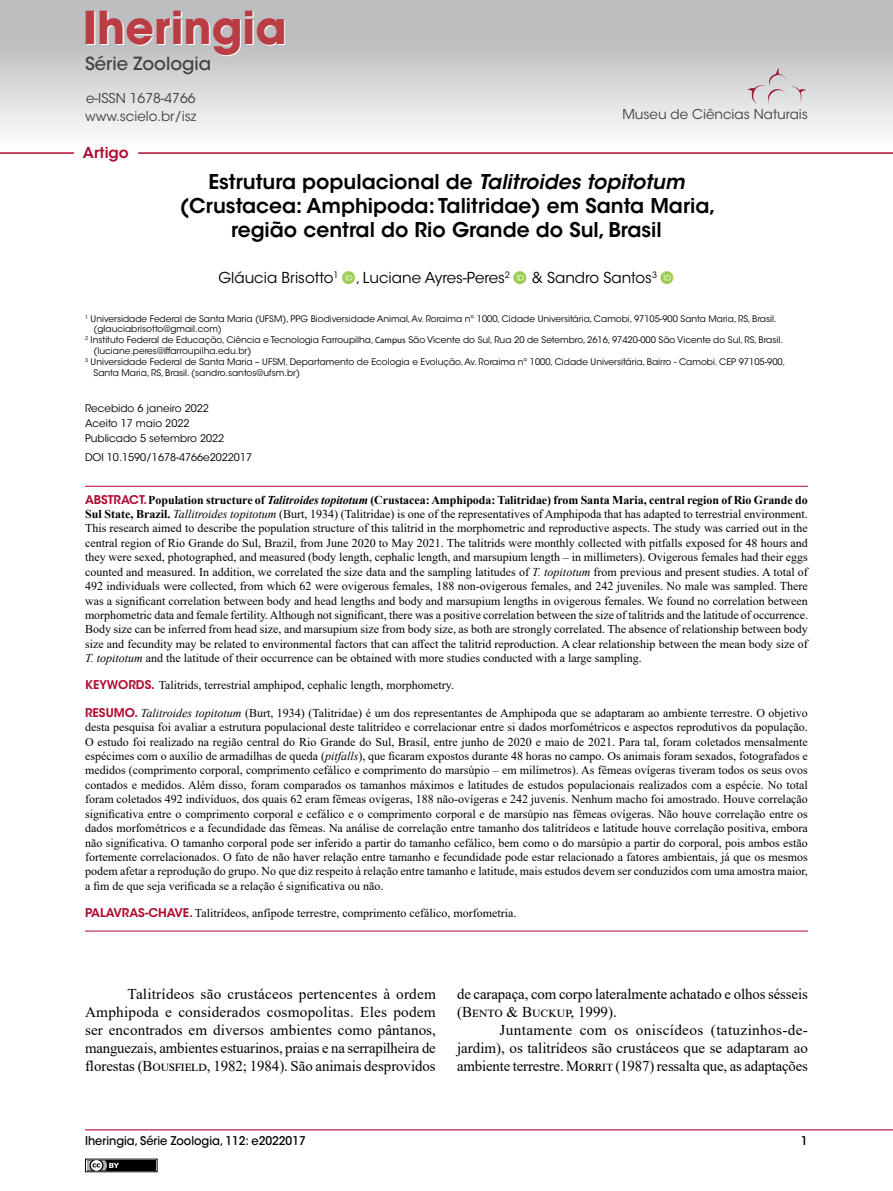
<style>
.page{position:relative;width:893px;height:1191px;background:#fff}
.page>*{position:absolute;margin:0;border:0;box-sizing:border-box;transform-origin:0 0}
.t1{font:700 45px "ITC Avant Garde Std";color:#ba3d44}
.t2{font:600 20.25px/24px "ITC Avant Garde Std";color:#000;text-align:center}
.t3{font:500 18px "ITC Avant Garde Std";color:#414042}
.t4{font:15px/18px "Times New Roman";letter-spacing:-.005em;color:#000;text-align:justify}
.t5{font:15px "ITC Avant Garde Std";color:#000}
.t6{font:600 15px "ITC Avant Garde Std";color:#af0a2f}
.t7{font:13.5px "ITC Avant Garde Std";color:#414042}
.t8{font:12px/14.4px "Times New Roman";color:#000;text-align:justify}
.t9{font:500 12px "ITC Avant Garde Std";color:#000;scale:.95 1}
.t10{font:500 12px "ITC Avant Garde Std";color:#000}
.t11{font:10.5px/15px "ITC Avant Garde Std";color:#000}
.t12{font:9px "ITC Avant Garde Std";color:#000}
.s1{font-style:italic}
.s2{font-family:"Myriad Pro"}
.s3{font-family:"ITC Avant Garde Std";font-weight:600;color:#af0a2f}
.s4{font-weight:700}
.s5{font-weight:700;font-style:italic}
</style>
<div class="page">
<hr style="left:85px;top:1129px;width:808px;height:1px;background:#af0a2f">
<div style="left:85px;top:1158px;width:73px;height:14px;border:1px solid #000"></div>
<div style="left:87px;top:1160px;width:69px;height:10px;background:#000"></div>
<svg style="left:87px;top:1160px;width:32px;height:10px"></svg>
<div style="left:0;top:0;width:893px;height:151px;background:linear-gradient(to bottom,#aeb0b3,#fbfbfb)"></div>
<img style="left:747px;top:67px;width:61px;height:38px">
<hr style="left:0;top:152px;width:74px;height:2px;background:#af0a2f">
<hr style="left:138px;top:152px;width:755px;height:2px;background:#af0a2f">
<hr style="left:85px;top:486px;width:723px;height:1px;background:#af0a2f">
<hr style="left:85px;top:930px;width:723px;height:1px;background:#af0a2f">
<h1 class="t1" style="left:83px;top:-2px;width:205px">Iheringia</h1>
<h3 class="t3" style="left:85px;top:52px;width:128px">Série Zoologia</h3>
<p class="t7" style="left:85px;top:107px;width:113px">www.scielo.br/isz</p>
<p class="t7" style="left:622px;top:106px;width:187px">Museu de Ciências Naturais</p>
<p class="t7" style="left:86px;top:90px;width:111px">e-ISSN 1678-4766</p>
<p class="t6" style="left:83px;top:143px;width:47px">Artigo</p>
<h2 class="t2" style="left:180px;top:170px;width:537px">Estrutura populacional de <span class="s1">Talitroides topitotum </span>(Crustacea: Amphipoda: Talitridae) em Santa Maria, região central do Rio Grande do Sul, Brasil</h2>
<p class="t5" style="left:218px;top:269px;width:293px">Gláucia Brisotto<sup>1</sup> , Luciane Ayres-Peres<sup>2</sup></p>
<p class="t5" style="left:532px;top:269px;width:127px">&amp; Sandro Santos<sup>3</sup></p>
<p class="t12" style="left:85px;top:313px;width:693px"><sup>1</sup> Universidade Federal de Santa Maria (UFSM), PPG Biodiversidade Animal, Av. Roraima nº 1000, Cidade Universitária, Camobi, 97105-900 Santa Maria, RS, Brasil.</p>
<p class="t12" style="left:94px;top:324px;width:130px">(glauciabrisotto@gmail.com)</p>
<p class="t12" style="left:85px;top:334px;width:699px"><sup>2</sup> Instituto Federal de Educação, Ciência e Tecnologia Farroupilha, <span class="s2">Campus</span> São Vicente do Sul, Rua 20 de Setembro, 2616, 97420-000 São Vicente do Sul, RS, Brasil.</p>
<p class="t12" style="left:94px;top:345px;width:159px">(luciane.peres@iffarroupilha.edu.br)</p>
<p class="t12" style="left:85px;top:356px;width:702px"><sup>3</sup> Universidade Federal de Santa Maria – UFSM, Departamento de Ecologia e Evolução, Av. Roraima nº 1000, Cidade Universitária, Bairro - Camobi. CEP 97105-900,</p>
<p class="t12" style="left:94px;top:367px;width:208px">Santa Maria, RS, Brasil. (sandro.santos@ufsm.br)</p>
<p class="t11" style="left:85px;top:401px;width:141px">Recebido 6 janeiro 2022<br>Aceito 17 maio 2022<br>Publicado 5 setembro 2022</p>
<p class="t11" style="left:85px;top:450px;width:169px">DOI 10.1590/1678-4766e2022017</p>
<p class="t8" style="left:85px;top:492px;width:725px"><span class="s3">ABSTRACT.</span> <span class="s4">Population structure of</span> <span class="s5">Talitroides topitotum</span> <span class="s4">(Crustacea: Amphipoda: Talitridae) from Santa Maria, central region of Rio Grande do Sul State, Brazil.</span> <span class="s1">Tallitroides topitotum</span> (Burt, 1934) (Talitridae) is one of the representatives of Amphipoda that has adapted to terrestrial environment.<br>This research aimed to describe the population structure of this talitrid in the morphometric and reproductive aspects. The study was carried out in the central region of Rio Grande do Sul, Brazil, from June 2020 to May 2021. The talitrids were monthly collected with pitfalls exposed for 48 hours and they were sexed, photographed, and measured (body length, cephalic length, and marsupium length – in millimeters). Ovigerous females had their eggs counted and measured. In addition, we correlated the size data and the sampling latitudes of <span class="s1">T. topitotum</span> from previous and present studies. A total of 492 individuals were collected, from which 62 were ovigerous females, 188 non-ovigerous females, and 242 juveniles. No male was sampled. There was a significant correlation between body and head lengths and body and marsupium lengths in ovigerous females. We found no correlation between morphometric data and female fertility. Although not significant, there was a positive correlation between the size of talitrids and the latitude of occurrence.<br>Body size can be inferred from head size, and marsupium size from body size, as both are strongly correlated. The absence of relationship between body size and fecundity may be related to environmental factors that can affect the talitrid reproduction. A clear relationship between the mean body size of <span class="s1">T. topitotum</span> and the latitude of their occurrence can be obtained with more studies conducted with a large sampling.</p>
<p class="t8" style="left:85px;top:678px;width:370px"><span class="s3">KEYWORDS.</span> Talitrids, terrestrial amphipod, cephalic length, morphometry.</p>
<p class="t8" style="left:85px;top:705px;width:724px"><span class="s3">RESUMO.</span> <span class="s1">Talitroides topitotum</span> (Burt, 1934) (Talitridae) é um dos representantes de Amphipoda que se adaptaram ao ambiente terrestre. O objetivo desta pesquisa foi avaliar a estrutura populacional deste talitrídeo e correlacionar entre si dados morfométricos e aspectos reprodutivos da população.<br>O estudo foi realizado na região central do Rio Grande do Sul, Brasil, entre junho de 2020 e maio de 2021. Para tal, foram coletados mensalmente espécimes com o auxílio de armadilhas de queda (<span class="s1">pitfalls</span>), que ficaram expostos durante 48 horas no campo. Os animais foram sexados, fotografados e medidos (comprimento corporal, comprimento cefálico e comprimento do marsúpio – em milímetros). As fêmeas ovígeras tiveram todos os seus ovos contados e medidos. Além disso, foram comparados os tamanhos máximos e latitudes de estudos populacionais realizados com a espécie. No total foram coletados 492 indivíduos, dos quais 62 eram fêmeas ovígeras, 188 não-ovígeras e 242 juvenis. Nenhum macho foi amostrado. Houve correlação significativa entre o comprimento corporal e cefálico e o comprimento corporal e de marsúpio nas fêmeas ovígeras. Não houve correlação entre os dados morfométricos e a fecundidade das fêmeas. Na análise de correlação entre tamanho dos talitrídeos e latitude houve correlação positiva, embora não significativa. O tamanho corporal pode ser inferido a partir do tamanho cefálico, bem como o do marsúpio a partir do corporal, pois ambos estão fortemente correlacionados. O fato de não haver relação entre tamanho e fecundidade pode estar relacionado a fatores ambientais, já que os mesmos podem afetar a reprodução do grupo. No que diz respeito à relação entre tamanho e latitude, mais estudos devem ser conduzidos com uma amostra maior, a fim de que seja verificada se a relação é significativa ou não.</p>
<p class="t8" style="left:85px;top:905px;width:433px"><span class="s3">PALAVRAS-CHAVE.</span> Talitrídeos, anfípode terrestre, comprimento cefálico, morfometria.</p>
<p class="t4" style="left:85px;top:984px;width:353px;text-indent:43px">Talitrídeos são crustáceos pertencentes à ordem Amphipoda e considerados cosmopolitas. Eles podem ser encontrados em diversos ambientes como pântanos, manguezais, ambientes estuarinos, praias e na serrapilheira de florestas (Bousfield, 1982; 1984). São animais desprovidos</p>
<p class="t4" style="left:457px;top:984px;width:352px">de carapaça, com corpo lateralmente achatado e olhos sésseis (Bento &amp; Buckup, 1999).</p>
<p class="t4" style="left:457px;top:1020px;width:352px;text-indent:43px">Juntamente com os oniscídeos (tatuzinhos-de&shy;jardim), os talitrídeos são crustáceos que se adaptaram ao ambiente terrestre. Morrit (1987) ressalta que, as adaptações</p>
<p class="t9" style="left:85px;top:1133px;width:234px">Iheringia, Série Zoologia, 112: e2022017</p>
<p class="t10" style="left:801px;top:1132px;width:9px">1</p>
</div>
